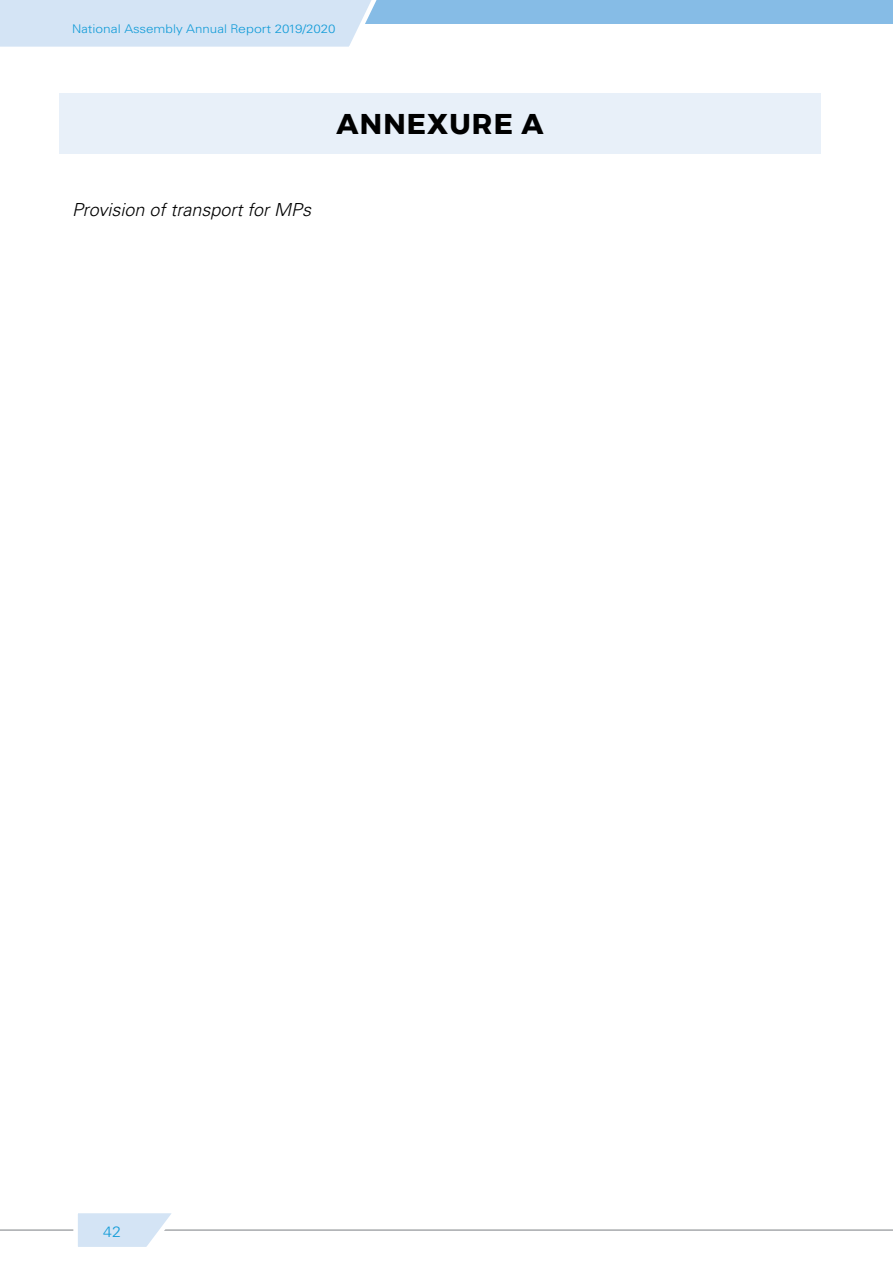
<style>
.page{position:relative;width:893px;height:1263px;background:#fff}
.page>*{position:absolute;margin:0;border:0;box-sizing:border-box;transform-origin:0 0}
.t1{font:700 28.5px "Montserrat";letter-spacing:.04em;color:#000}
.t2{font:italic 300 18px "Univers";color:#000}
.t3{font:300 15px "Univers";color:#139cd8;scale:1.07 1}
.t4{font:300 12px "Univers";color:#139cd8;scale:1.07 1}
</style>
<div class="page">
<hr style="left:0;top:1229px;width:893px;height:2px;background:#a7a9ac">
<div style="left:0;top:0;width:893px;height:23px;background:#86bce6"></div>
<svg style="left:0;top:0;width:386px;height:47px;background:#d4e4f5"></svg>
<svg style="left:71px;top:1213px;width:114px;height:34px"></svg>
<div style="left:60px;top:94px;width:761px;height:60px;background:#e8f0f9"></div>
<p class="t4" style="left:72px;top:21px;width:248px">National Assembly Annual Report 2019/2020</p>
<h1 class="t1" style="left:337px;top:101px;width:208px">ANNEXURE A</h1>
<h2 class="t2" style="left:72px;top:199px;width:240px">Provision of transport for MPs</h2>
<p class="t3" style="left:103px;top:1222px;width:18px">42</p>
</div>
